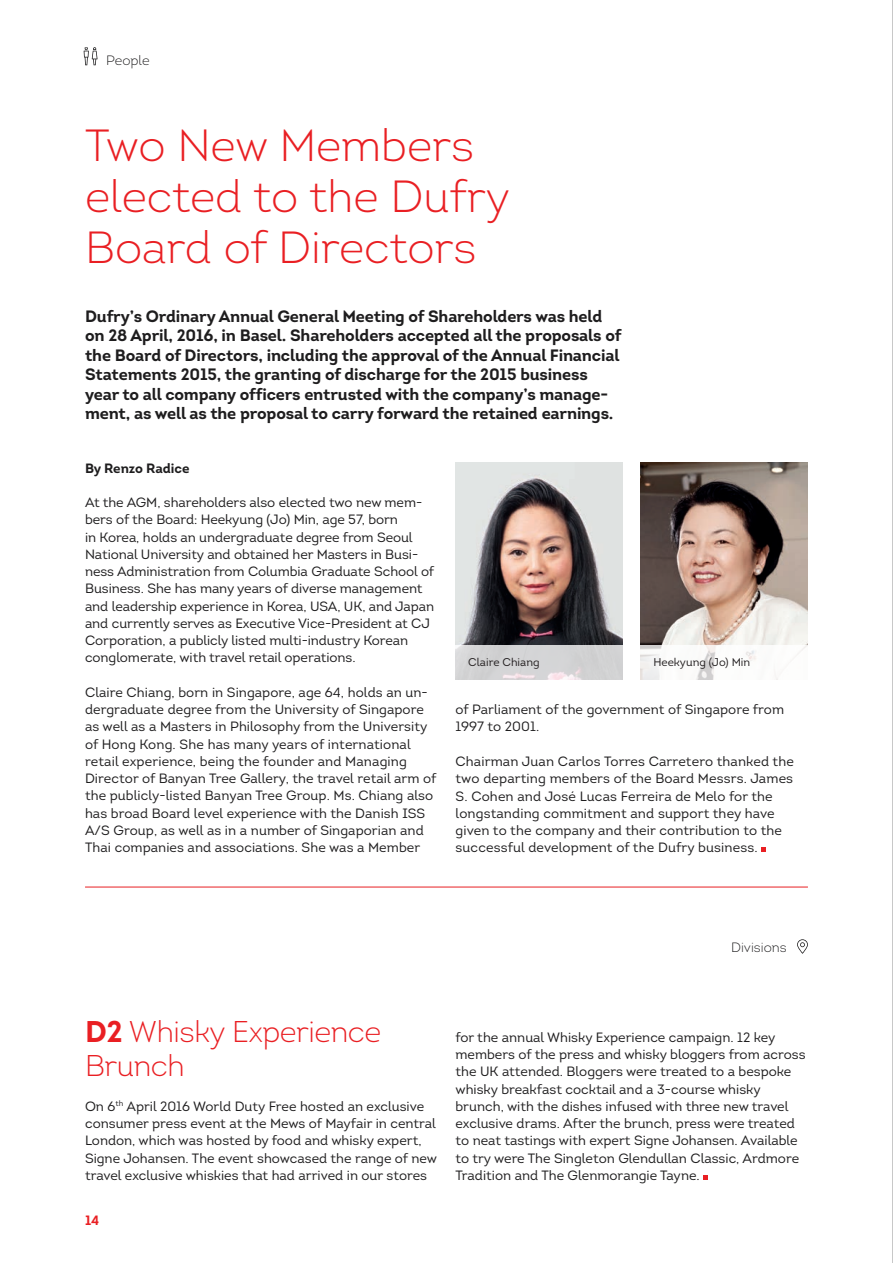
<style>
.page{position:relative;width:893px;height:1263px;background:#fff}
.page>*{position:absolute;margin:0;border:0;box-sizing:border-box;transform-origin:0 0}
.t1{font:300 45px/51px "Intro";color:#e91f23}
.t2{font:300 30px/34.5px "Intro";letter-spacing:-.015em;color:#e91f23}
.t3{font:700 16.5px/19.5px "Intro";letter-spacing:-.01em;color:#1e1d1e}
.t4{font:13.5px/17.2px "Intro";color:#1e1d1e}
.t5{font:300 13.5px "Intro";color:#1e1d1e}
.t6{font:700 13.5px "Intro";letter-spacing:-.005em;color:#1e1d1e}
.t7{font:700 13.5px "Intro";color:#e91f23}
.t8{font:11.25px "Intro";color:#231f20}
.s1{font-weight:700}
</style>
<div class="page">
<svg style="left:84px;top:47px;width:14px;height:18px"></svg>
<svg style="left:761px;top:848px;width:5px;height:4px"></svg>
<img style="left:455px;top:463px;width:168px;height:182px">
<img style="left:641px;top:463px;width:167px;height:182px">
<div style="left:455px;top:645px;width:168px;height:35px;background:#d4d4d5"></div>
<svg style="left:703px;top:1175px;width:5px;height:5px"></svg>
<svg style="left:797px;top:939px;width:11px;height:15px"></svg>
<hr style="left:85px;top:887px;width:723px;height:1px;background:#e91f23">
<hr style="left:892px;top:0;width:1px;height:1263px;background:#949394">
<p class="t5" style="left:106px;top:52px;width:45px">People</p>
<h1 class="t1" style="left:85px;top:120px;width:427px">Two New Members elected to the Dufry<br>Board of Directors</h1>
<p class="t3" style="left:85px;top:306px;width:538px">Dufry’s Ordinary Annual General Meeting of Shareholders was held on 28 April, 2016, in Basel. Shareholders accepted all the proposals of the Board of Directors, including the approval of the Annual Financial Statements 2015, the granting of discharge for the 2015 business year to all company officers entrusted with the company’s manage&shy;ment, as well as the proposal to carry forward the retained earnings.</p>
<p class="t6" style="left:85px;top:459px;width:106px">By Renzo Radice</p>
<p class="t4" style="left:85px;top:494px;width:351px">At the AGM, shareholders also elected two new mem&shy;bers of the Board: Heekyung (Jo) Min, age 57, born<br>in Korea, holds an undergraduate degree from Seoul National University and obtained her Masters in Busi&shy;ness Administration from Columbia Graduate School of Business. She has many years of diverse management and leadership experience in Korea, USA, UK, and Japan and currently serves as Executive Vice-President at CJ Corporation, a publicly listed multi-industry Korean conglomerate, with travel retail operations.</p>
<p class="t4" style="left:85px;top:683px;width:353px">Claire Chiang, born in Singapore, age 64, holds an un&shy;dergraduate degree from the University of Singapore as well as a Masters in Philosophy from the University of Hong Kong. She has many years of international retail experience, being the founder and Managing Director of Banyan Tree Gallery, the travel retail arm of the publicly-listed Banyan Tree Group. Ms. Chiang also has broad Board level experience with the Danish ISS A/S Group, as well as in a number of Singaporian and Thai companies and associations. She was a Member</p>
<p class="t8" style="left:468px;top:656px;width:73px">Claire Chiang</p>
<p class="t8" style="left:653px;top:656px;width:98px">Heekyung (Jo) Min</p>
<p class="t4" style="left:455px;top:701px;width:330px">of Parliament of the government of Singapore from<br>1997 to 2001.</p>
<p class="t4" style="left:455px;top:752px;width:340px">Chairman Juan Carlos Torres Carretero thanked the two departing members of the Board Messrs. James S. Cohen and José Lucas Ferreira de Melo for the longstanding commitment and support they have given to the company and their contribution to the successful development of the Dufry business.</p>
<p class="t5" style="left:731px;top:939px;width:57px">Divisions</p>
<h2 class="t2" style="left:85px;top:1014px;width:298px"><span class="s1">D2</span> Whisky Experience<br>Brunch</h2>
<p class="t4" style="left:85px;top:1097px;width:353px">On 6<sup>th</sup> April 2016 World Duty Free hosted an exclusive consumer press event at the Mews of Mayfair in central London, which was hosted by food and whisky expert, Signe Johansen. The event showcased the range of new travel exclusive whiskies that had arrived in our stores</p>
<p class="t7" style="left:85px;top:1211px;width:16px">14</p>
<p class="t4" style="left:455px;top:1028px;width:352px">for the annual Whisky Experience campaign. 12 key members of the press and whisky bloggers from across the UK attended. Bloggers were treated to a bespoke whisky breakfast cocktail and a 3-course whisky brunch, with the dishes infused with three new travel exclusive drams. After the brunch, press were treated to neat tastings with expert Signe Johansen. Available to try were The Singleton Glendullan Classic, Ardmore Tradition and The Glenmorangie Tayne.</p>
</div>
